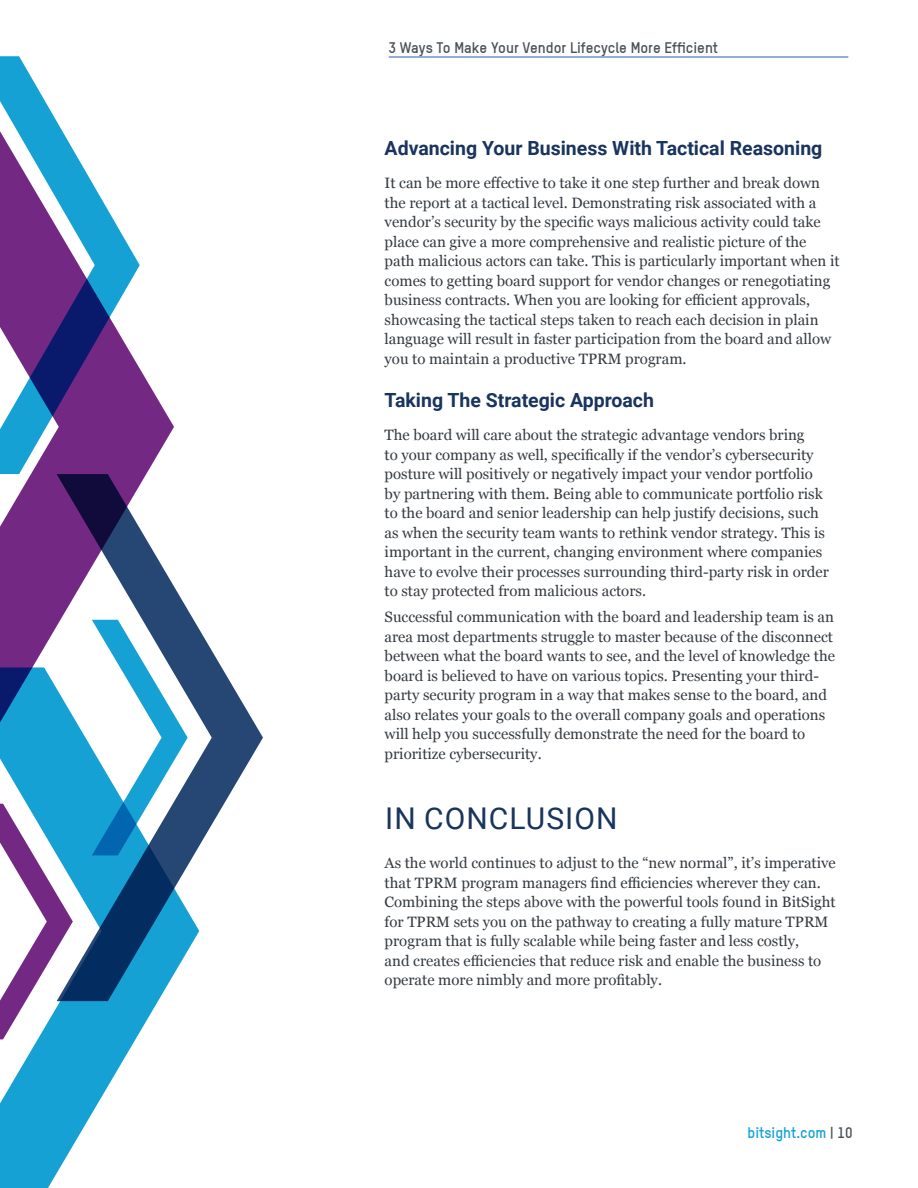
<style>
.page{position:relative;width:918px;height:1188px;background:#fff}
.page>*{position:absolute;margin:0;border:0;box-sizing:border-box;transform-origin:0 0}
.t1{font:30px "Roboto";letter-spacing:.035em;color:#19345e}
.t2{font:700 19.5px "Roboto";color:#19345e}
.t3{font:15px/19.5px "Georgia";color:#343a40}
.t4{font:500 15px "T Star Pro";color:#495058}
.t5{font:500 15px "T Star Pro";color:#15a1d4}
.s1{color:#495058}
</style>
<div class="page">
<svg style="left:0;top:369px;width:174px;height:298px;fill:#732983"></svg>
<svg style="left:0;top:667px;width:158px;height:521px;fill:#15a1d4"></svg>
<svg style="left:0;top:56px;width:140px;height:418px"></svg>
<svg style="left:0;top:804px;width:73px;height:235px"></svg>
<svg style="left:57px;top:474px;width:206px;height:527px"></svg>
<hr style="left:389px;top:56px;width:459px;height:2px;background:#6e93cc">
<p class="t4" style="left:389px;top:39px;width:331px">3 Ways To Make Your Vendor Lifecycle More Efficient</p>
<h2 class="t2" style="left:385px;top:140px;width:439px">Advancing Your Business With Tactical Reasoning</h2>
<p class="t3" style="left:385px;top:172px;width:456px">It can be more effective to take it one step further and break down the report at a tactical level. Demonstrating risk associated with a vendor’s security by the specific ways malicious activity could take place can give a more comprehensive and realistic picture of the path malicious actors can take. This is particularly important when it comes to getting board support for vendor changes or renegotiating business contracts. When you are looking for efficient approvals, showcasing the tactical steps taken to reach each decision in plain language will result in faster participation from the board and allow you to maintain a productive TPRM program.</p>
<h2 class="t2" style="left:385px;top:392px;width:271px">Taking The Strategic Approach</h2>
<p class="t3" style="left:385px;top:425px;width:446px">The board will care about the strategic advantage vendors bring<br>to your company as well, specifically if the vendor’s cybersecurity posture will positively or negatively impact your vendor portfolio by partnering with them. Being able to communicate portfolio risk to the board and senior leadership can help justify decisions, such as when the security team wants to rethink vendor strategy. This is important in the current, changing environment where companies have to evolve their processes surrounding third-party risk in order to stay protected from malicious actors.</p>
<p class="t3" style="left:385px;top:607px;width:452px">Successful communication with the board and leadership team is an area most departments struggle to master because of the disconnect between what the board wants to see, and the level of knowledge the board is believed to have on various topics. Presenting your third&shy;party security program in a way that makes sense to the board, and also relates your goals to the overall company goals and operations will help you successfully demonstrate the need for the board to prioritize cybersecurity.</p>
<h1 class="t1" style="left:385px;top:801px;width:234px">IN CONCLUSION</h1>
<p class="t3" style="left:385px;top:853px;width:453px">As the world continues to adjust to the “new normal”, it’s imperative that TPRM program managers find efficiencies wherever they can.<br>Combining the steps above with the powerful tools found in BitSight for TPRM sets you on the pathway to creating a fully mature TPRM program that is fully scalable while being faster and less costly,<br>and creates efficiencies that reduce risk and enable the business to operate more nimbly and more profitably.</p>
<p class="t5" style="left:748px;top:1126px;width:107px">bitsight.com <span class="s1">| 10</span></p>
</div>
